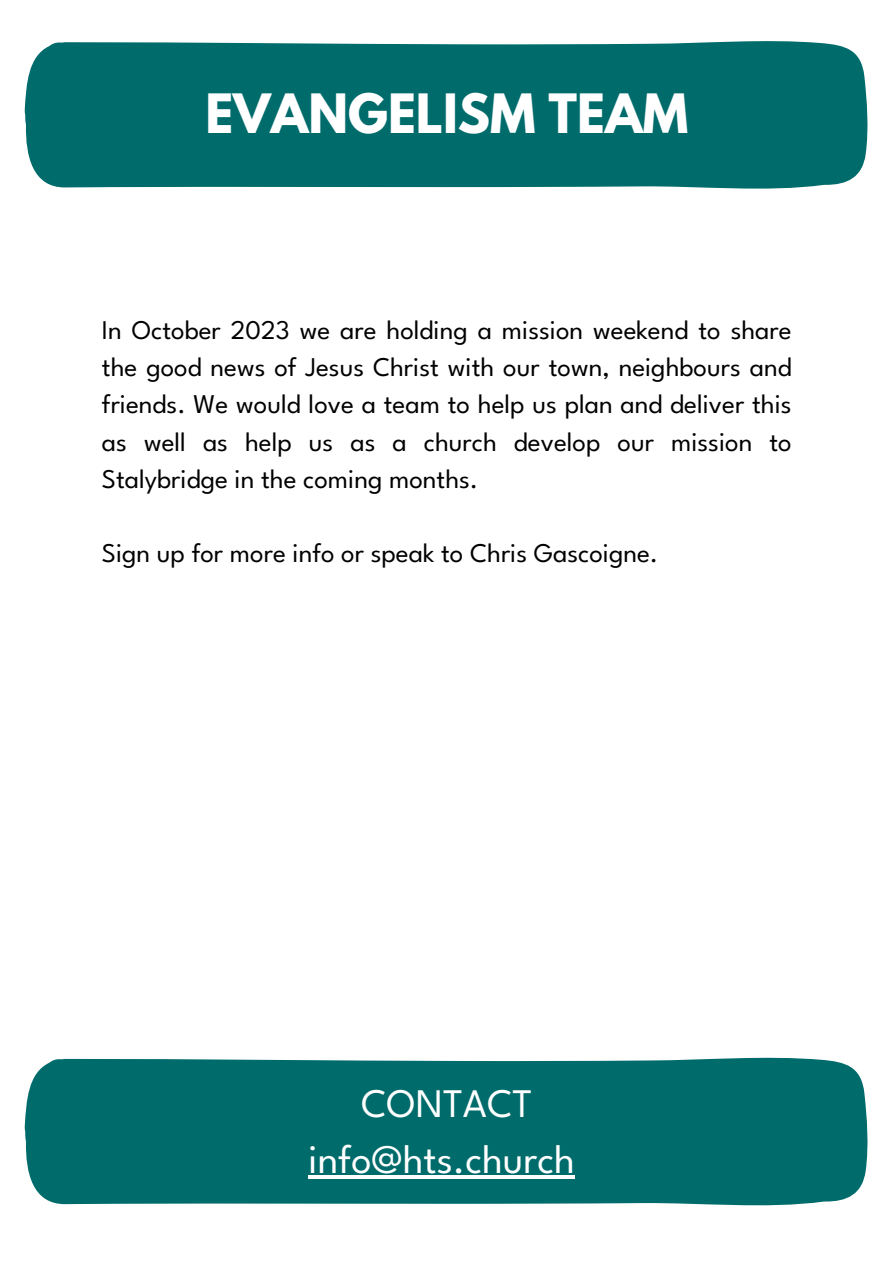
<style>
.page{position:relative;width:894px;height:1264px;background:#fff}
.page>*{position:absolute;margin:0;border:0;box-sizing:border-box;transform-origin:0 0}
.t1{font:700 48px "League Spartan";color:#fff}
.t2{font:40.5px "League Spartan";color:#fff}
.t3{font:27px/37.2px "League Spartan";color:#000;text-align:justify}
</style>
<div class="page">
<div style="left:25px;top:41px;width:843px;height:148px;background:#006b6b"></div>
<div style="left:25px;top:1057px;width:843px;height:149px;background:#006b6b"></div>
<hr style="left:308px;top:1175px;width:267px;height:3px;background:#fff">
<p class="t1" style="left:205px;top:89px;width:484px">EVANGELISM TEAM</p>
<p class="t3" style="left:102px;top:314px;width:691px">In October 2023 we are holding a mission weekend to share the good news of Jesus Christ with our town, neighbours and friends. We would love a team to help us plan and deliver this as well as help us as a church develop our mission to Stalybridge in the coming months.</p>
<p class="t3" style="left:102px;top:537px;width:557px">Sign up for more info or speak to Chris Gascoigne.</p>
<p class="t2" style="left:361px;top:1088px;width:173px">CONTACT</p>
<p class="t2" style="left:308px;top:1144px;width:268px">info@hts.church</p>
</div>
